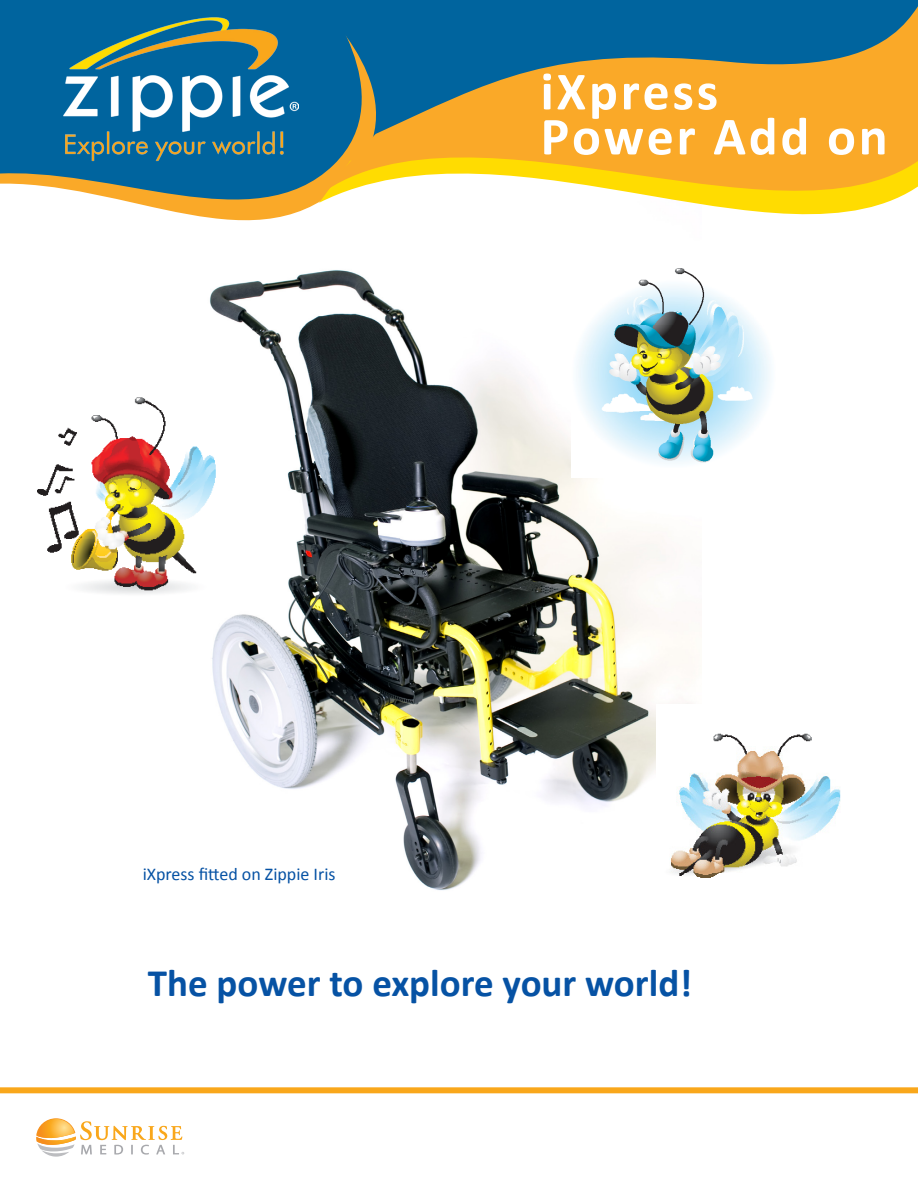
<style>
.page{position:relative;width:918px;height:1188px;background:#fff}
.page>*{position:absolute;margin:0;border:0;box-sizing:border-box;transform-origin:0 0}
.t1{font:700 54px "Calibri";letter-spacing:.05em;color:#fff}
.t2{font:700 39px "Calibri";color:#0652a4}
.t3{font:18px "Calibri";color:#0652a4}
</style>
<div class="page">
<img style="left:210px;top:272px;width:480px;height:618px">
<div style="left:0;top:1087px;width:918px;height:6px;background:#f9a71b"></div>
<svg style="left:36px;top:1118px;width:148px;height:39px"></svg>
<img style="left:571px;top:291px;width:199px;height:186px">
<img style="left:656px;top:705px;width:184px;height:173px">
<img style="left:37px;top:392px;width:189px;height:209px">
<svg style="left:126px;top:201px;width:193px;height:20px;fill:#faa928"></svg>
<svg style="left:0;top:0;width:319px;height:201px;fill:#00649e"></svg>
<svg style="left:319px;top:268px;width:387px;height:23px"></svg>
<svg style="left:319px;top:0;width:599px;height:215px;fill:#faa928"></svg>
<img style="left:19px;top:0;width:279px;height:196px">
<p class="t1" style="left:541px;top:57px;width:179px">iXpress</p>
<p class="t1" style="left:541px;top:102px;width:349px">Power Add on</p>
<p class="t3" style="left:143px;top:863px;width:194px">iXpress fitted on Zippie Iris</p>
<p class="t2" style="left:148px;top:958px;width:546px">The power to explore your world!</p>
</div>
